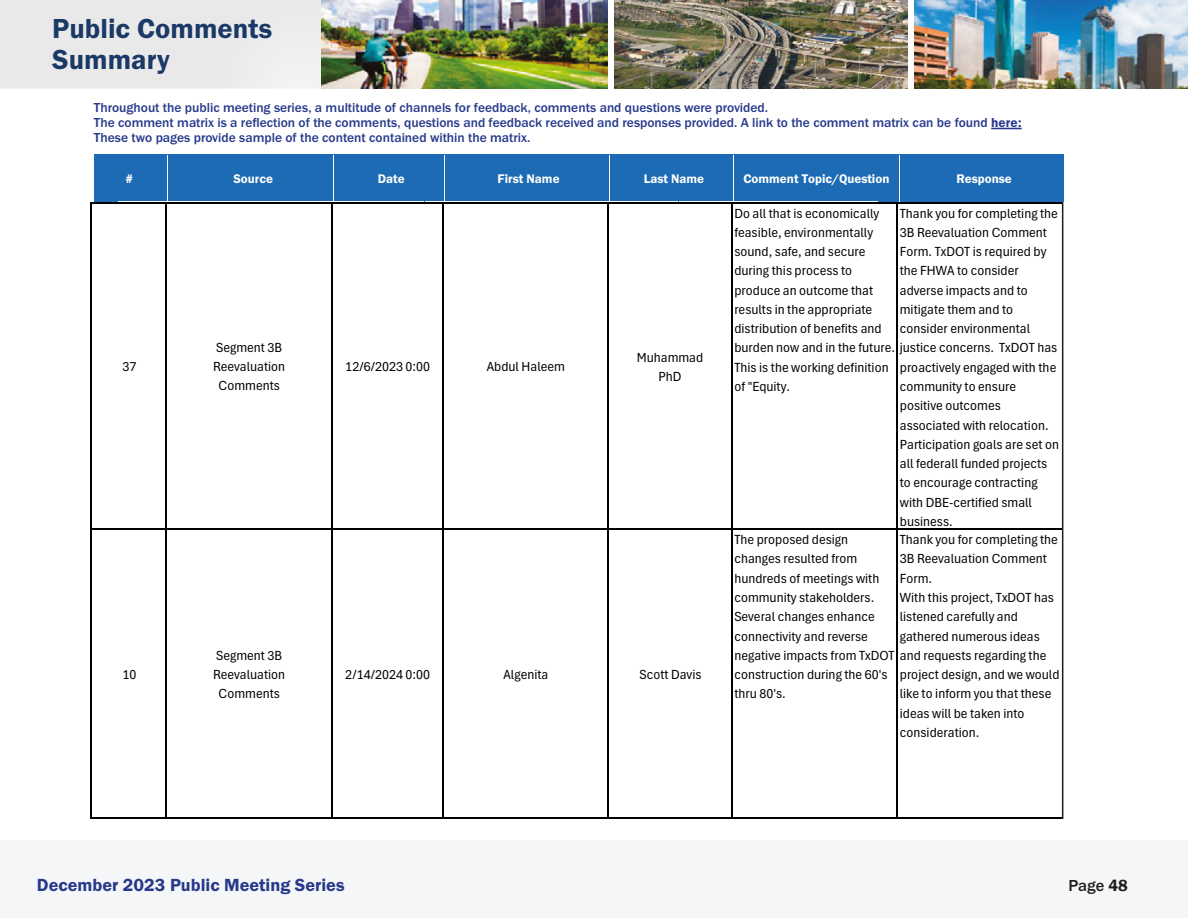
<style>
.page{position:relative;width:1188px;height:918px;background:#fff}
.page>*{position:absolute;margin:0;border:0;box-sizing:border-box;transform-origin:0 0}
.t1{font:28.5px/31.5px "Franklin Gothic URW Dem";color:#1a3966}
.t2{font:18.15px "Franklin Gothic URW Dem";color:#26398b}
.t3{font:500 16.5px "Franklin Gothic URW";color:#1d1d1b}
.t4{font:13.8px/19.2px "Aptos Narrow 1900000 5 a 0000";color:#000}
.t5{font:500 13.5px/15px "Franklin Gothic URW";color:#26398b}
.t6{font:12.9px "Franklin Gothic URW Dem";color:#fff}
.s1{font-family:"Franklin Gothic URW Dem";font-weight:400}
.s2{font-family:"Franklin Gothic";font-weight:600}
</style>
<div class="page">
<hr style="left:991px;top:128px;width:31px;height:1px;background:#26398b">
<div style="left:0;top:0;width:322px;height:89px;background:#e9e9ea"></div>
<div style="left:0;top:840px;width:1188px;height:78px;background:#f5f6f7"></div>
<hr style="left:91px;top:202px;width:1px;height:617px;background:#000">
<hr style="left:166px;top:204px;width:1px;height:615px;background:#000">
<hr style="left:331px;top:204px;width:2px;height:615px;background:#000">
<hr style="left:442px;top:204px;width:1px;height:615px;background:#000">
<hr style="left:607px;top:204px;width:2px;height:615px;background:#000">
<hr style="left:731px;top:204px;width:2px;height:615px;background:#000">
<hr style="left:897px;top:204px;width:1px;height:615px;background:#000">
<hr style="left:92px;top:202px;width:971px;height:2px;background:#000">
<hr style="left:92px;top:529px;width:971px;height:1px;background:#000">
<hr style="left:92px;top:818px;width:971px;height:1px;background:#000">
<hr style="left:1062px;top:202px;width:1px;height:617px;background:#1d1d1b">
<div style="left:94px;top:154px;width:970px;height:48px;background:#1c6bb4"></div>
<hr style="left:168px;top:155px;width:1px;height:46px;background:#fff">
<hr style="left:118px;top:201px;width:205px;height:1px;background:#fff">
<hr style="left:333px;top:155px;width:1px;height:46px;background:#fff">
<hr style="left:323px;top:201px;width:101px;height:1px;background:#fff">
<hr style="left:444px;top:155px;width:1px;height:46px;background:#fff">
<hr style="left:425px;top:201px;width:171px;height:1px;background:#fff">
<hr style="left:610px;top:155px;width:1px;height:46px;background:#fff">
<hr style="left:597px;top:201px;width:81px;height:1px;background:#fff">
<hr style="left:733px;top:155px;width:1px;height:46px;background:#fff">
<hr style="left:679px;top:201px;width:199px;height:1px;background:#fff">
<hr style="left:899px;top:155px;width:1px;height:46px;background:#fff">
<img style="left:322px;top:0;width:286px;height:89px">
<img style="left:614px;top:0;width:294px;height:89px">
<img style="left:915px;top:0;width:273px;height:89px">
<p class="t1" style="left:52px;top:12px;width:222px">Public Comments<br>Summary</p>
<p class="t5" style="left:94px;top:100px;width:929px">Throughout the public meeting series, a multitude of channels for feedback, comments and questions were provided.<br>The comment matrix is a reflection of the comments, questions and feedback received and responses provided. A link to the comment matrix can be found <span class="s1">here:<br></span>These two pages provide sample of the content contained within the matrix.</p>
<p class="t6" style="left:126px;top:171px;width:9px">#</p>
<p class="t6" style="left:233px;top:171px;width:41px">Source</p>
<p class="t6" style="left:378px;top:171px;width:28px">Date</p>
<p class="t6" style="left:498px;top:171px;width:64px">First Name</p>
<p class="t6" style="left:644px;top:171px;width:62px">Last Name</p>
<p class="t6" style="left:743px;top:171px;width:148px">Comment Topic/Question</p>
<p class="t6" style="left:956px;top:171px;width:57px">Response</p>
<p class="t4" style="left:122px;top:357px;width:16px">37</p>
<p class="t4" style="left:122px;top:664px;width:16px">10</p>
<p class="t4" style="left:213px;top:337px;width:74px;text-align:center">Segment 3B<br>Reevaluation<br>Comments</p>
<p class="t4" style="left:213px;top:645px;width:74px;text-align:center">Segment 3B<br>Reevaluation<br>Comments</p>
<p class="t4" style="left:345px;top:357px;width:86px">12/6/2023 0:00</p>
<p class="t4" style="left:487px;top:357px;width:80px">Abdul Haleem</p>
<p class="t4" style="left:637px;top:347px;width:68px;text-align:center">Muhammad<br>PhD</p>
<p class="t4" style="left:345px;top:664px;width:86px">2/14/2024 0:00</p>
<p class="t4" style="left:504px;top:664px;width:46px">Algenita</p>
<p class="t4" style="left:640px;top:664px;width:64px">Scott Davis</p>
<p class="t4" style="left:734px;top:203px;width:324px">Do all that is economically<br>feasible, environmentally<br>sound, safe, and secure<br>during this process to<br>produce an outcome that<br>results in the appropriate<br>distribution of benefits and<br>burden now and in the future. justice concerns. TxDOT has<br>This is the working definition<br>of "Equity.</p>
<p class="t4" style="left:900px;top:203px;width:160px">Thank you for completing the<br>3B Reevaluation Comment<br>Form. TxDOT is required by the FHWA to consider adverse impacts and to mitigate them and to consider environmental</p>
<p class="t4" style="left:900px;top:357px;width:158px">proactively engaged with the community to ensure</p>
<p class="t4" style="left:900px;top:396px;width:161px">positive outcomes associated with relocation.<br>Participation goals are set on all federall funded projects to encourage contracting with DBE-certified small business.</p>
<p class="t4" style="left:734px;top:530px;width:314px">The proposed design<br>changes resulted from<br>hundreds of meetings with<br>community stakeholders.<br>Several changes enhance<br>connectivity and reverse<br>negative impacts from TxDOT and requests regarding the construction during the 60's<br>thru 80's.</p>
<p class="t4" style="left:900px;top:530px;width:160px">Thank you for completing the<br>3B Reevaluation Comment<br>Form.<br>With this project, TxDOT has listened carefully and gathered numerous ideas</p>
<p class="t4" style="left:900px;top:664px;width:161px">project design, and we would like to inform you that these ideas will be taken into consideration.</p>
<h2 class="t2" style="left:37px;top:873px;width:309px">December 2023 Public Meeting Series</h2>
<p class="t3" style="left:1068px;top:875px;width:61px">Page <span class="s2">48</span></p>
</div>
